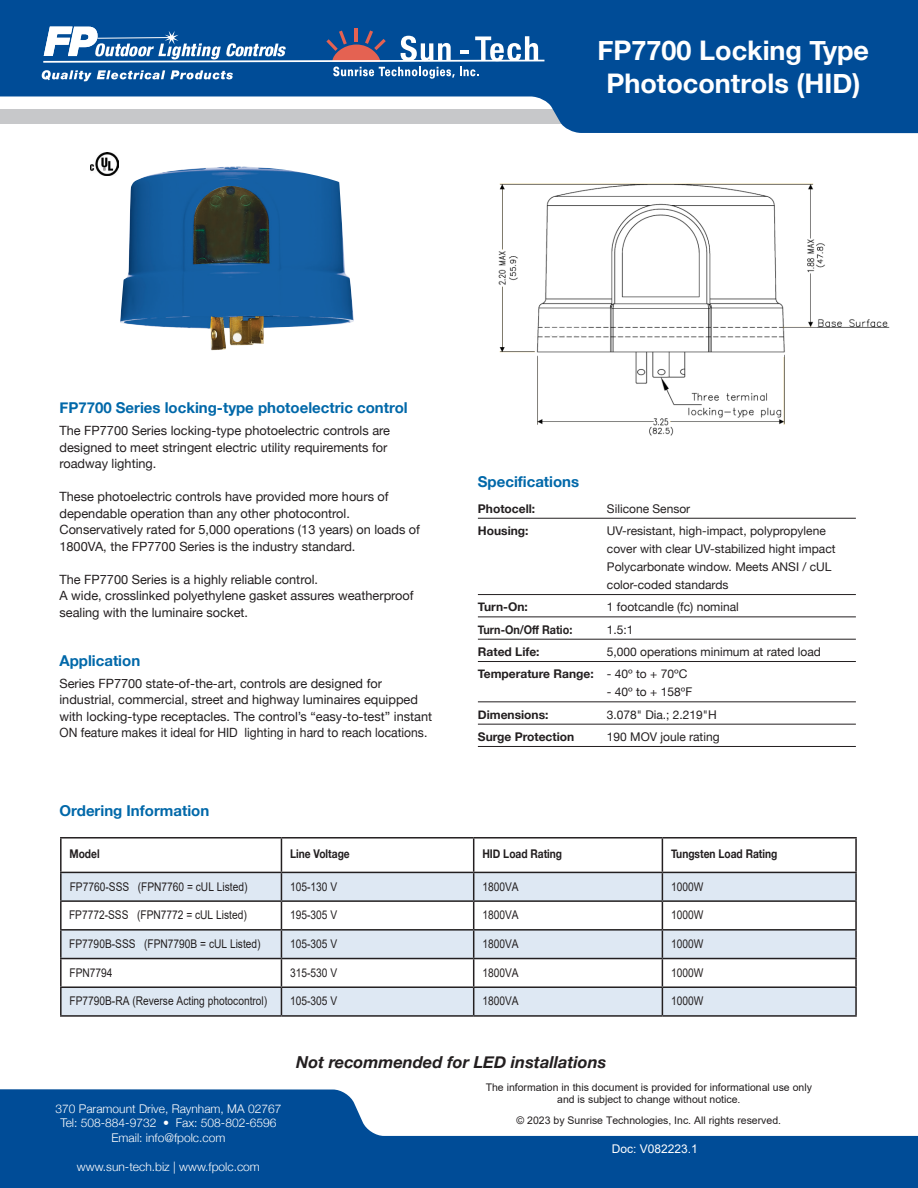
<style>
.page{position:relative;width:918px;height:1188px;background:#fff}
.page>*{position:absolute;margin:0;border:0;box-sizing:border-box;transform-origin:0 0}
.t1{font:700 27px/32.4px "Helvetica Neue";color:#fff;text-align:center}
.t2{font:italic 700 16.5px "Helvetica Neue";color:#231f20}
.Subtitle{font:700 15px "Helvetica Neue";color:#0068a9}
.Body{font:12.75px/16.5px "Helvetica Neue";color:#231f20}
.Specifications{font:12px/18px "Helvetica Neue";color:#231f20}
.Table{font:12px "Arial";color:#231f20;scale:.85 1}
.t3{font:300 12px "Helvetica Neue";color:#fff}
.Specifications-2{font:700 12px "Helvetica Neue";color:#231f20}
.Table-2{font:700 12px "Helvetica Neue";color:#231f20;scale:.85 1}
.Specifications-3{font:700 12px "Helvetica Neue";color:#231f20;scale:.9 1}
.t4{font:12px "Arial";color:#fff}
.t5{font:10.5px/12.6px "Arial";color:#221e1f;text-align:center}
.t6{font:10.5px "Arial";color:#231f20}
.s1{font-weight:400}
</style>
<div class="page">
<svg style="left:0;top:0;width:918px;height:133px;fill:#004c97"></svg>
<svg style="left:0;top:1089px;width:918px;height:99px;fill:#004c97"></svg>
<svg style="left:42px;top:27px;width:504px;height:54px"></svg>
<hr style="left:478px;top:518px;width:378px;height:1px;background:#231f20">
<hr style="left:478px;top:594px;width:378px;height:1px;background:#231f20">
<hr style="left:478px;top:617px;width:378px;height:1px;background:#231f20">
<hr style="left:478px;top:639px;width:378px;height:1px;background:#231f20">
<hr style="left:478px;top:661px;width:378px;height:1px;background:#231f20">
<hr style="left:478px;top:702px;width:378px;height:1px;background:#231f20">
<hr style="left:478px;top:724px;width:378px;height:1px;background:#231f20">
<hr style="left:478px;top:746px;width:378px;height:1px;background:#231f20">
<svg style="left:62px;top:873px;width:793px;height:142px;fill:#dee8f3"></svg>
<hr style="left:60px;top:837px;width:221px;height:2px;background:#231f20">
<hr style="left:60px;top:839px;width:2px;height:33px;background:#231f20">
<hr style="left:281px;top:837px;width:193px;height:2px;background:#231f20">
<hr style="left:281px;top:839px;width:1px;height:33px;background:#231f20">
<hr style="left:474px;top:837px;width:188px;height:2px;background:#231f20">
<hr style="left:473px;top:839px;width:1px;height:33px;background:#231f20">
<hr style="left:662px;top:837px;width:195px;height:2px;background:#231f20">
<hr style="left:662px;top:839px;width:1px;height:33px;background:#231f20">
<hr style="left:855px;top:839px;width:2px;height:33px;background:#231f20">
<hr style="left:60px;top:872px;width:221px;height:1px;background:#231f20">
<hr style="left:60px;top:873px;width:2px;height:27px;background:#231f20">
<hr style="left:281px;top:872px;width:193px;height:1px;background:#231f20">
<hr style="left:474px;top:872px;width:188px;height:1px;background:#231f20">
<hr style="left:662px;top:872px;width:195px;height:1px;background:#231f20">
<hr style="left:855px;top:873px;width:2px;height:27px;background:#231f20">
<hr style="left:60px;top:900px;width:221px;height:2px;background:#231f20">
<hr style="left:60px;top:902px;width:2px;height:27px;background:#231f20">
<hr style="left:281px;top:900px;width:193px;height:2px;background:#231f20">
<hr style="left:474px;top:900px;width:188px;height:2px;background:#231f20">
<hr style="left:662px;top:900px;width:195px;height:2px;background:#231f20">
<hr style="left:855px;top:902px;width:2px;height:27px;background:#231f20">
<hr style="left:60px;top:929px;width:221px;height:2px;background:#231f20">
<hr style="left:60px;top:931px;width:2px;height:27px;background:#231f20">
<hr style="left:281px;top:929px;width:193px;height:2px;background:#231f20">
<hr style="left:474px;top:929px;width:188px;height:2px;background:#231f20">
<hr style="left:662px;top:929px;width:195px;height:2px;background:#231f20">
<hr style="left:855px;top:931px;width:2px;height:27px;background:#231f20">
<hr style="left:60px;top:958px;width:221px;height:1px;background:#231f20">
<hr style="left:60px;top:959px;width:2px;height:27px;background:#231f20">
<hr style="left:281px;top:958px;width:193px;height:1px;background:#231f20">
<hr style="left:474px;top:958px;width:188px;height:1px;background:#231f20">
<hr style="left:662px;top:958px;width:195px;height:1px;background:#231f20">
<hr style="left:855px;top:959px;width:2px;height:27px;background:#231f20">
<hr style="left:60px;top:986px;width:221px;height:2px;background:#231f20">
<hr style="left:60px;top:988px;width:2px;height:27px;background:#231f20">
<hr style="left:281px;top:986px;width:193px;height:2px;background:#231f20">
<svg style="left:281px;top:873px;width:1px;height:142px"></svg>
<hr style="left:474px;top:986px;width:188px;height:2px;background:#231f20">
<svg style="left:473px;top:873px;width:1px;height:142px"></svg>
<hr style="left:662px;top:986px;width:195px;height:2px;background:#231f20">
<svg style="left:662px;top:873px;width:1px;height:142px"></svg>
<hr style="left:855px;top:988px;width:2px;height:27px;background:#231f20">
<hr style="left:60px;top:1015px;width:221px;height:2px;background:#231f20">
<hr style="left:281px;top:1015px;width:193px;height:2px;background:#231f20">
<hr style="left:474px;top:1015px;width:188px;height:2px;background:#231f20">
<hr style="left:662px;top:1015px;width:195px;height:2px;background:#231f20">
<img style="left:91px;top:153px;width:28px;height:22px">
<img style="left:120px;top:167px;width:234px;height:184px">
<img style="left:498px;top:183px;width:392px;height:253px">
<p class="t1" style="left:598px;top:35px;width:273px">FP7700 Locking Type<br>Photocontrols (HID)</p>
<p class="Subtitle" style="left:59px;top:396px;width:350px">FP7700 Series locking-type photoelectric control</p>
<p class="Body" style="left:59px;top:423px;width:332px">The FP7700 Series locking-type photoelectric controls are designed to meet stringent electric utility requirements for roadway lighting.</p>
<p class="Body" style="left:59px;top:489px;width:362px">These photoelectric controls have provided more hours of dependable operation than any other photocontrol.<br>Conservatively rated for 5,000 operations (13 years) on loads of 1800VA, the FP7700 Series is the industry standard.</p>
<p class="Body" style="left:59px;top:572px;width:356px">The FP7700 Series is a highly reliable control.<br>A wide, crosslinked polyethylene gasket assures weatherproof sealing with the luminaire socket.</p>
<p class="Subtitle" style="left:59px;top:649px;width:82px">Application</p>
<p class="Body" style="left:59px;top:676px;width:374px">Series FP7700 state-of-the-art, controls are designed for industrial, commercial, street and highway luminaires equipped with locking-type receptacles. The control’s “easy-to-test” instant ON feature makes it ideal for HID lighting in hard to reach locations.</p>
<p class="Subtitle" style="left:60px;top:799px;width:151px">Ordering Information</p>
<p class="Subtitle" style="left:478px;top:470px;width:103px">Specifications</p>
<p class="Specifications-2" style="left:478px;top:499px;width:59px">Photocell:</p>
<p class="Specifications" style="left:607px;top:500px;width:85px">Silicone Sensor</p>
<p class="Specifications-2" style="left:478px;top:521px;width:52px">Housing:</p>
<p class="Specifications" style="left:607px;top:522px;width:230px">UV-resistant, high-impact, polypropylene cover with clear UV-stabilized hight impact Polycarbonate window. Meets ANSI / cUL color-coded standards</p>
<p class="Specifications-2" style="left:478px;top:598px;width:52px">Turn-On:</p>
<p class="Specifications" style="left:607px;top:599px;width:134px">1 footcandle (fc) nominal</p>
<p class="Specifications-3" style="left:478px;top:620px;width:106px">Turn-On/Off Ratio:</p>
<p class="Specifications" style="left:607px;top:621px;width:28px">1.5:1</p>
<p class="Specifications-2" style="left:478px;top:642px;width:63px">Rated Life:</p>
<p class="Specifications" style="left:607px;top:643px;width:216px">5,000 operations minimum at rated load</p>
<p class="Specifications-2" style="left:478px;top:665px;width:211px">Temperature Range: <span class="s1">- 40º to + 70ºC</span></p>
<p class="Specifications" style="left:607px;top:684px;width:87px">- 40º to + 158ºF</p>
<p class="Specifications-2" style="left:478px;top:705px;width:72px">Dimensions:</p>
<p class="Specifications" style="left:607px;top:706px;width:111px">3.078" Dia.; 2.219"H</p>
<p class="Specifications-2" style="left:478px;top:727px;width:98px">Surge Protection</p>
<p class="Specifications" style="left:607px;top:728px;width:114px">190 MOV joule rating</p>
<p class="Table-2" style="left:69px;top:844px;width:37px">Model</p>
<p class="Table-2" style="left:290px;top:844px;width:72px">Line Voltage</p>
<p class="Table-2" style="left:482px;top:844px;width:95px">HID Load Rating</p>
<p class="Table-2" style="left:671px;top:844px;width:127px">Tungsten Load Rating</p>
<p class="Table" style="left:70px;top:878px;width:211px">FP7760-SSS (FPN7760 = cUL Listed)</p>
<p class="Table" style="left:290px;top:878px;width:57px">105-130 V</p>
<p class="Table" style="left:482px;top:878px;width:44px">1800VA</p>
<p class="Table" style="left:671px;top:878px;width:40px">1000W</p>
<p class="Table" style="left:69px;top:907px;width:211px">FP7772-SSS (FPN7772 = cUL Listed)</p>
<p class="Table" style="left:290px;top:907px;width:57px">195-305 V</p>
<p class="Table" style="left:482px;top:907px;width:44px">1800VA</p>
<p class="Table" style="left:671px;top:907px;width:40px">1000W</p>
<p class="Table" style="left:69px;top:935px;width:227px">FP7790B-SSS (FPN7790B = cUL Listed)</p>
<p class="Table" style="left:290px;top:935px;width:57px">105-305 V</p>
<p class="Table" style="left:482px;top:935px;width:44px">1800VA</p>
<p class="Table" style="left:671px;top:935px;width:40px">1000W</p>
<p class="Table" style="left:69px;top:964px;width:52px">FPN7794</p>
<p class="Table" style="left:290px;top:964px;width:57px">315-530 V</p>
<p class="Table" style="left:482px;top:964px;width:44px">1800VA</p>
<p class="Table" style="left:671px;top:964px;width:40px">1000W</p>
<p class="Table" style="left:69px;top:993px;width:234px">FP7790B-RA (Reverse Acting photocontrol)</p>
<p class="Table" style="left:290px;top:993px;width:57px">105-305 V</p>
<p class="Table" style="left:482px;top:993px;width:44px">1800VA</p>
<p class="Table" style="left:671px;top:993px;width:40px">1000W</p>
<p class="t3" style="left:55px;top:1099px;width:227px">370 Paramount Drive, Raynham, MA 02767</p>
<p class="t3" style="left:60px;top:1113px;width:218px">Tel: 508-884-9732 • Fax: 508-802-6596</p>
<p class="t3" style="left:112px;top:1128px;width:115px">Email: info@fpolc.com</p>
<p class="t3" style="left:77px;top:1157px;width:184px">www.sun-tech.biz | www.fpolc.com</p>
<p class="t2" style="left:296px;top:1049px;width:312px">Not recommended for LED installations</p>
<p class="t5" style="left:486px;top:1081px;width:328px">The information in this document is provided for informational use only and is subject to change without notice.</p>
<p class="t6" style="left:517px;top:1113px;width:266px">© 2023 by Sunrise Technologies, Inc. All rights reserved.</p>
<p class="t4" style="left:612px;top:1140px;width:88px">Doc: V082223.1</p>
</div>
